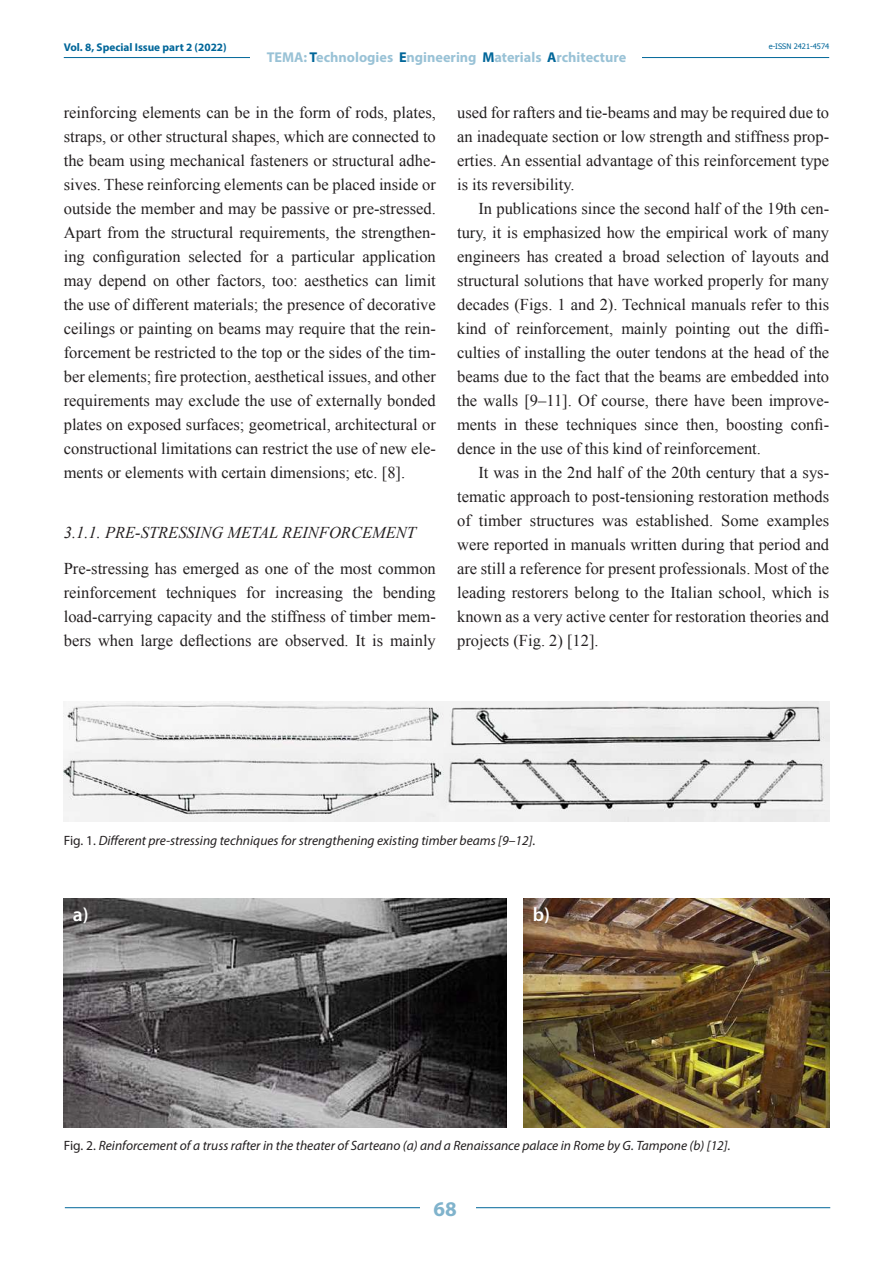
<style>
.page{position:relative;width:893px;height:1263px;background:#fff}
.page>*{position:absolute;margin:0;border:0;box-sizing:border-box;transform-origin:0 0}
.t1{font:700 21px "Myriad Pro";color:#80b3cc}
.t2{font:600 19.5px "Myriad Pro";color:#fff}
.t3{font:16.5px/24px "Times New Roman";color:#231f20;text-align:justify}
.t4{font:italic 16.5px "Times New Roman";color:#231f20}
.t5{font:700 14.25px "Myriad Pro";color:#99c2d6}
.t6{font:italic 13.5px "Myriad Pro";color:#231f20}
.t7{font:700 11.25px "Myriad Pro";color:#069}
.t8{font:7.5px "Tahoma";color:#069}
.s1{color:#069}
.s2{font-style:normal}
</style>
<div class="page">
<hr style="left:64px;top:57px;width:765px;height:1px;background:#069">
<div style="left:251px;top:48px;width:391px;height:17px;background:#fff"></div>
<hr style="left:65px;top:1207px;width:765px;height:1px;background:#069">
<div style="left:420px;top:1195px;width:55px;height:25px;background:#fff"></div>
<img style="left:64px;top:702px;width:765px;height:120px">
<img style="left:524px;top:898px;width:305px;height:229px">
<img style="left:64px;top:898px;width:442px;height:229px">
<p class="t7" style="left:64px;top:40px;width:164px">Vol. 8, Special Issue part 2 (2022)</p>
<p class="t5" style="left:267px;top:48px;width:361px">TEMA: <span class="s1">T</span>echnologies <span class="s1">E</span>ngineering <span class="s1">M</span>aterials <span class="s1">A</span>rchitecture</p>
<p class="t8" style="left:769px;top:41px;width:62px">e-ISSN 2421-4574</p>
<p class="t3" style="left:64px;top:100px;width:374px">reinforcing elements can be in the form of rods, plates, straps, or other structural shapes, which are connected to the beam using mechanical fasteners or structural adhe&shy;sives. These reinforcing elements can be placed inside or outside the member and may be passive or pre-stressed.<br>Apart from the structural requirements, the strengthen&shy;ing configuration selected for a particular application may depend on other factors, too: aesthetics can limit the use of different materials; the presence of decorative ceilings or painting on beams may require that the rein&shy;forcement be restricted to the top or the sides of the tim&shy;ber elements; fire protection, aesthetical issues, and other requirements may exclude the use of externally bonded plates on exposed surfaces; geometrical, architectural or constructional limitations can restrict the use of new ele&shy;ments or elements with certain dimensions; etc. [8].</p>
<p class="t4" style="left:64px;top:521px;width:354px">3.1.1. PRE-STRESSING METAL REINFORCEMENT</p>
<p class="t3" style="left:64px;top:556px;width:374px">Pre-stressing has emerged as one of the most common reinforcement techniques for increasing the bending load-carrying capacity and the stiffness of timber mem&shy;bers when large deflections are observed. It is mainly</p>
<p class="t3" style="left:457px;top:100px;width:374px">used for rafters and tie-beams and may be required due to an inadequate section or low strength and stiffness prop&shy;erties. An essential advantage of this reinforcement type is its reversibility.</p>
<p class="t3" style="left:457px;top:196px;width:374px;text-indent:21px">In publications since the second half of the 19th cen&shy;tury, it is emphasized how the empirical work of many engineers has created a broad selection of layouts and structural solutions that have worked properly for many decades (Figs. 1 and 2). Technical manuals refer to this kind of reinforcement, mainly pointing out the diffi&shy;culties of installing the outer tendons at the head of the beams due to the fact that the beams are embedded into the walls [9–11]. Of course, there have been improve&shy;ments in these techniques since then, boosting confi&shy;dence in the use of this kind of reinforcement.</p>
<p class="t3" style="left:457px;top:460px;width:374px;text-indent:21px">It was in the 2nd half of the 20th century that a sys&shy;tematic approach to post-tensioning restoration methods of timber structures was established. Some examples were reported in manuals written during that period and are still a reference for present professionals. Most of the leading restorers belong to the Italian school, which is known as a very active center for restoration theories and projects (Fig. 2) [12].</p>
<p class="t6" style="left:64px;top:832px;width:473px"><span class="s2">Fig. 1.</span> Different pre-stressing techniques for strengthening existing timber beams [9–12].</p>
<p class="t2" style="left:73px;top:904px;width:17px">a)</p>
<p class="t2" style="left:533px;top:904px;width:19px">b)</p>
<p class="t6" style="left:64px;top:1137px;width:668px"><span class="s2">Fig. 2.</span> Reinforcement of a truss rafter in the theater of Sarteano (a) and a Renaissance palace in Rome by G. Tampone (b) [12].</p>
<p class="t1" style="left:434px;top:1195px;width:25px">68</p>
</div>
